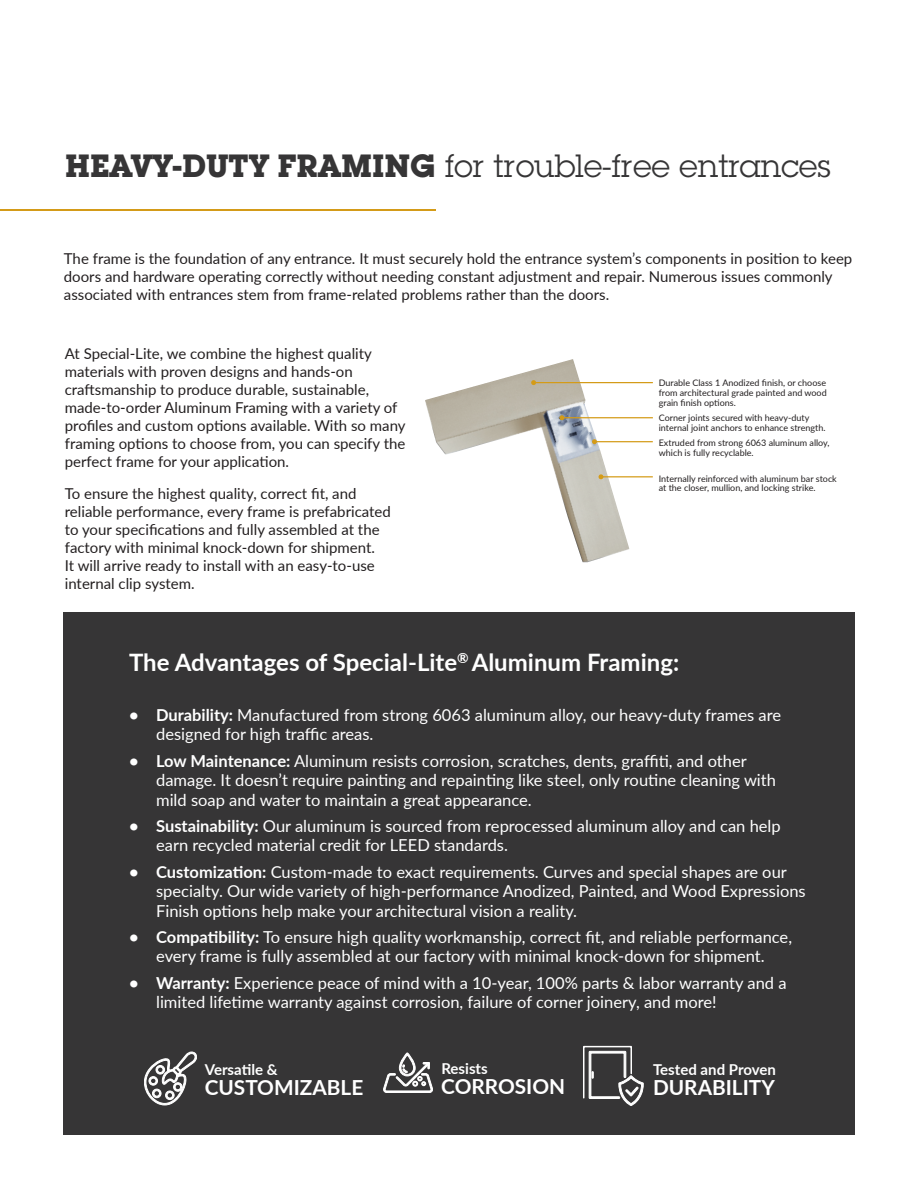
<style>
.page{position:relative;width:918px;height:1188px;background:#fff}
.page>*{position:absolute;margin:0;border:0;box-sizing:border-box;transform-origin:0 0}
.t1{font:31.5px "Lubalin Graph Std";color:#363536}
.t2{font:700 24px "Lato";color:#fff}
.Bold_Size_18pt_Lea_21pt_Left{font:700 20.85px "Lato";color:#fff}
.t3{font:16.5px/19.5px "Lato";color:#fff}
.BODY_COPY{font:15px/18px "Lato";color:#231f20}
.Bold_Size_13pt_Lea_15pt_Left{font:700 15px "Lato";color:#fff}
.t4{font:9px/9.9px "Lato";color:#231f20}
.s1{font-weight:700}
</style>
<div class="page">
<div style="left:63px;top:612px;width:792px;height:523px;background:#363536"></div>
<hr style="left:0;top:209px;width:436px;height:2px;background:#d49b18">
<img style="left:425px;top:359px;width:205px;height:203px">
<hr style="left:534px;top:382px;width:119px;height:1px;background:#d49b18">
<svg style="left:531px;top:380px;width:5px;height:5px"></svg>
<hr style="left:562px;top:417px;width:91px;height:1px;background:#d49b18">
<svg style="left:559px;top:415px;width:5px;height:5px"></svg>
<hr style="left:601px;top:476px;width:52px;height:1px;background:#d49b18">
<svg style="left:599px;top:474px;width:4px;height:5px"></svg>
<hr style="left:594px;top:441px;width:59px;height:1px;background:#d49b18">
<svg style="left:592px;top:439px;width:5px;height:5px"></svg>
<svg style="left:384px;top:1053px;width:49px;height:40px"></svg>
<svg style="left:144px;top:1052px;width:53px;height:53px"></svg>
<svg style="left:583px;top:1045px;width:61px;height:61px"></svg>
<p class="t1" style="left:65px;top:146px;width:767px"><span class="s1">HEAVY-DUTY FRAMING</span> for trouble-free entrances</p>
<p class="BODY_COPY" style="left:64px;top:249px;width:790px">The frame is the foundation of any entrance. It must securely hold the entrance system’s components in position to keep doors and hardware operating correctly without needing constant adjustment and repair. Numerous issues commonly associated with entrances stem from frame-related problems rather than the doors.</p>
<p class="BODY_COPY" style="left:65px;top:344px;width:342px">At Special-Lite, we combine the highest quality materials with proven designs and hands-on craftsmanship to produce durable, sustainable, made-to-order Aluminum Framing with a variety of profiles and custom options available. With so many framing options to choose from, you can specify the perfect frame for your application.</p>
<p class="BODY_COPY" style="left:65px;top:484px;width:328px">To ensure the highest quality, correct fit, and reliable performance, every frame is prefabricated to your specifications and fully assembled at the factory with minimal knock-down for shipment.<br>It will arrive ready to install with an easy-to-use internal clip system.</p>
<p class="t4" style="left:659px;top:378px;width:169px;text-align:justify">Durable Class 1 Anodized finish, or choose from architectural grade painted and wood grain finish options.</p>
<p class="t4" style="left:659px;top:413px;width:168px">Corner joints secured with heavy-duty internal joint anchors to enhance strength.</p>
<p class="t4" style="left:659px;top:438px;width:172px">Extruded from strong 6063 aluminum alloy, which is fully recyclable.</p>
<p class="t4" style="left:659px;top:473px;width:180px">Internally reinforced with aluminum bar stock at the closer, mullion, and locking strike.</p>
<p class="t2" style="left:129px;top:644px;width:552px">The Advantages of Special-Lite<sup>®</sup> Aluminum Framing:</p>
<p class="t3" style="left:156px;top:705px;width:626px;text-indent:-27px"><span class="s1">• Durability:</span> Manufactured from strong 6063 aluminum alloy, our heavy-duty frames are designed for high traffic areas.</p>
<p class="t3" style="left:156px;top:750px;width:621px;text-indent:-27px"><span class="s1">• Low Maintenance:</span> Aluminum resists corrosion, scratches, dents, graffiti, and other damage. It doesn’t require painting and repainting like steel, only routine cleaning with mild soap and water to maintain a great appearance.</p>
<p class="t3" style="left:156px;top:816px;width:626px;text-indent:-27px"><span class="s1">• Sustainability:</span> Our aluminum is sourced from reprocessed aluminum alloy and can help earn recycled material credit for LEED standards.</p>
<p class="t3" style="left:156px;top:861px;width:651px;text-indent:-27px"><span class="s1">• Customization:</span> Custom-made to exact requirements. Curves and special shapes are our specialty. Our wide variety of high-performance Anodized, Painted, and Wood Expressions<br>Finish options help make your architectural vision a reality.</p>
<p class="t3" style="left:129px;top:927px;width:664px;text-align:center"><span class="s1">• Compatibility:</span> To ensure high quality workmanship, correct fit, and reliable performance, every frame is fully assembled at our factory with minimal knock-down for shipment.</p>
<p class="t3" style="left:156px;top:972px;width:632px;text-indent:-27px"><span class="s1">• Warranty:</span> Experience peace of mind with a 10-year, 100% parts &amp; labor warranty and a limited lifetime warranty against corrosion, failure of corner joinery, and more!</p>
<p class="Bold_Size_13pt_Lea_15pt_Left" style="left:205px;top:1058px;width:74px">Versatile &amp;</p>
<p class="Bold_Size_18pt_Lea_21pt_Left" style="left:205px;top:1072px;width:160px">CUSTOMIZABLE</p>
<p class="Bold_Size_13pt_Lea_15pt_Left" style="left:441px;top:1058px;width:48px">Resists</p>
<p class="Bold_Size_18pt_Lea_21pt_Left" style="left:441px;top:1071px;width:125px">CORROSION</p>
<p class="Bold_Size_13pt_Lea_15pt_Left" style="left:653px;top:1059px;width:124px">Tested and Proven</p>
<p class="Bold_Size_18pt_Lea_21pt_Left" style="left:653px;top:1072px;width:123px">DURABILITY</p>
</div>
